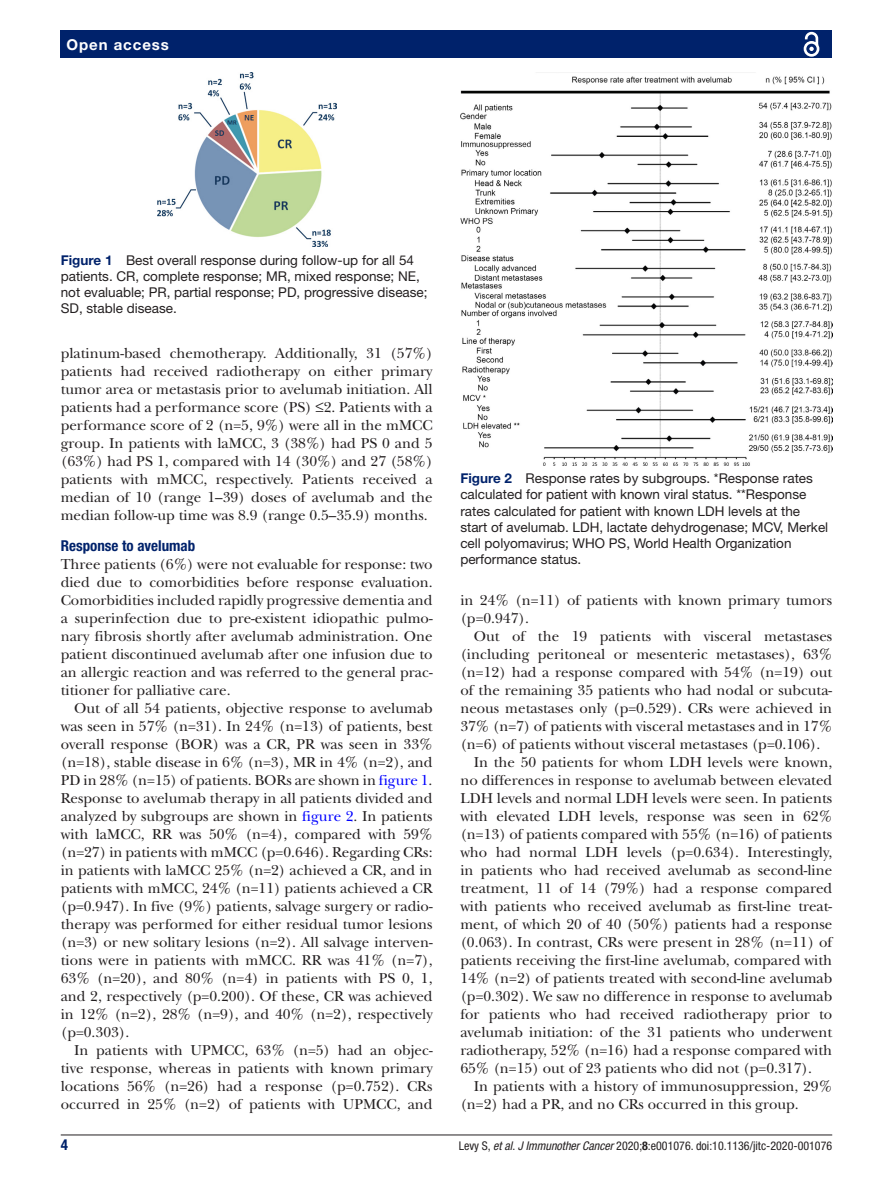
<style>
.page{position:relative;width:893px;height:1191px;background:#fff}
.page>*{position:absolute;margin:0;border:0;box-sizing:border-box;transform-origin:0 0}
.t1{font:15px/18px "New Baskerville";color:#231f20;text-align:justify}
.t2{font:700 condensed 15px "Helvetica Neue LT Std";color:#00226b}
.t3{font:700 15px "Helvetica Neue LT Std";letter-spacing:.065em;color:#fff}
.t4{font:13.5px/16.2px "Helvetica Neue LT Std";color:#231f20}
.t5{font:condensed 12px "Helvetica Neue LT Std";color:#231f20}
.s1{font-weight:700;color:#00226b}
.s2{color:#00f}
.s3{font-style:italic}
.s4{font-weight:700}
</style>
<div class="page">
<hr style="left:61px;top:1134px;width:771px;height:1px;background:#231f20">
<div style="left:61px;top:31px;width:771px;height:27px;background:#00226b"></div>
<svg style="left:803px;top:31px;width:17px;height:26px"></svg>
<img style="left:157px;top:73px;width:179px;height:174px">
<img style="left:460px;top:76px;width:372px;height:389px">
<p class="t3" style="left:66px;top:35px;width:104px">Open access</p>
<p class="t4" style="left:61px;top:251px;width:368px"><span class="s1">Figure 1</span> Best overall response during follow-up for all 54 patients. CR, complete response; MR, mixed response; NE, not evaluable; PR, partial response; PD, progressive disease; SD, stable disease.</p>
<p class="t1" style="left:61px;top:344px;width:373px">platinum-based chemotherapy. Additionally, 31 (57%) patients had received radiotherapy on either primary tumor area or metastasis prior to avelumab initiation. All patients had a performance score (PS) ≤2. Patients with a performance score of 2 (n=5, 9%) were all in the mMCC group. In patients with laMCC, 3 (38%) had PS 0 and 5 (63%) had PS 1, compared with 14 (30%) and 27 (58%) patients with mMCC, respectively. Patients received a median of 10 (range 1–39) doses of avelumab and the median follow-up time was 8.9 (range 0.5–35.9) months.</p>
<p class="t2" style="left:61px;top:537px;width:136px">Response to avelumab</p>
<p class="t1" style="left:61px;top:555px;width:373px">Three patients (6%) were not evaluable for response: two died due to comorbidities before response evaluation.<br>Comorbidities included rapidly progressive dementia and a superinfection due to pre-existent idiopathic pulmo&shy;nary fibrosis shortly after avelumab administration. One patient discontinued avelumab after one infusion due to an allergic reaction and was referred to the general prac&shy;titioner for palliative care.</p>
<p class="t1" style="left:61px;top:699px;width:373px;text-indent:14px">Out of all 54 patients, objective response to avelumab was seen in 57% (n=31). In 24% (n=13) of patients, best overall response (BOR) was a CR, PR was seen in 33% (n=18), stable disease in 6% (n=3), MR in 4% (n=2), and PD in 28% (n=15) of patients. BORs are shown in <span class="s2">figure 1</span>.<br>Response to avelumab therapy in all patients divided and analyzed by subgroups are shown in <span class="s2">figure 2</span>. In patients with laMCC, RR was 50% (n=4), compared with 59% (n=27) in patients with mMCC (p=0.646). Regarding CRs: in patients with laMCC 25% (n=2) achieved a CR, and in patients with mMCC, 24% (n=11) patients achieved a CR (p=0.947). In five (9%) patients, salvage surgery or radio&shy;therapy was performed for either residual tumor lesions (n=3) or new solitary lesions (n=2). All salvage interven&shy;tions were in patients with mMCC. RR was 41% (n=7), 63% (n=20), and 80% (n=4) in patients with PS 0, 1, and 2, respectively (p=0.200). Of these, CR was achieved in 12% (n=2), 28% (n=9), and 40% (n=2), respectively (p=0.303).</p>
<p class="t1" style="left:61px;top:1041px;width:373px;text-indent:14px">In patients with UPMCC, 63% (n=5) had an objec&shy;tive response, whereas in patients with known primary locations 56% (n=26) had a response (p=0.752). CRs occurred in 25% (n=2) of patients with UPMCC, and</p>
<p class="t4" style="left:460px;top:470px;width:369px"><span class="s1">Figure 2</span> Response rates by subgroups. *Response rates calculated for patient with known viral status. **Response rates calculated for patient with known LDH levels at the start of avelumab. LDH, lactate dehydrogenase; MCV, Merkel cell polyomavirus; WHO PS, World Health Organization performance status.</p>
<p class="t1" style="left:460px;top:591px;width:373px">in 24% (n=11) of patients with known primary tumors (p=0.947).</p>
<p class="t1" style="left:474px;top:627px;width:360px">Out of the 19 patients with visceral metastases</p>
<p class="t1" style="left:460px;top:645px;width:373px">(including peritoneal or mesenteric metastases), 63%</p>
<p class="t1" style="left:460px;top:663px;width:373px">(n=12) had a response compared with 54% (n=19) out</p>
<p class="t1" style="left:460px;top:681px;width:373px">of the remaining 35 patients who had nodal or subcuta-</p>
<p class="t1" style="left:460px;top:699px;width:373px">neous metastases only (p=0.529). CRs were achieved in</p>
<p class="t1" style="left:460px;top:717px;width:373px">37% (n=7) of patients with visceral metastases and in 17%</p>
<p class="t1" style="left:460px;top:735px;width:361px">(n=6) of patients without visceral metastases (p=0.106).</p>
<p class="t1" style="left:474px;top:753px;width:360px">In the 50 patients for whom LDH levels were known,</p>
<p class="t1" style="left:460px;top:771px;width:373px">no differences in response to avelumab between elevated</p>
<p class="t1" style="left:460px;top:789px;width:373px">LDH levels and normal LDH levels were seen. In patients</p>
<p class="t1" style="left:460px;top:807px;width:373px">with elevated LDH levels, response was seen in 62%</p>
<p class="t1" style="left:460px;top:825px;width:373px">(n=13) of patients compared with 55% (n=16) of patients</p>
<p class="t1" style="left:460px;top:843px;width:373px">who had normal LDH levels (p=0.634). Interestingly,</p>
<p class="t1" style="left:460px;top:861px;width:373px">in patients who had received avelumab as second-line</p>
<p class="t1" style="left:460px;top:879px;width:373px">treatment, 11 of 14 (79%) had a response compared</p>
<p class="t1" style="left:460px;top:897px;width:373px">with patients who received avelumab as first-line treat-</p>
<p class="t1" style="left:460px;top:915px;width:373px">ment, of which 20 of 40 (50%) patients had a response</p>
<p class="t1" style="left:460px;top:933px;width:373px">(0.063). In contrast, CRs were present in 28% (n=11) of</p>
<p class="t1" style="left:460px;top:951px;width:373px">patients receiving the first-line avelumab, compared with</p>
<p class="t1" style="left:460px;top:969px;width:373px">14% (n=2) of patients treated with second-line avelumab</p>
<p class="t1" style="left:460px;top:987px;width:373px">(p=0.302). We saw no difference in response to avelumab</p>
<p class="t1" style="left:460px;top:1005px;width:373px">for patients who had received radiotherapy prior to</p>
<p class="t1" style="left:460px;top:1023px;width:373px">avelumab initiation: of the 31 patients who underwent</p>
<p class="t1" style="left:460px;top:1041px;width:373px">radiotherapy, 52% (n=16) had a response compared with</p>
<p class="t1" style="left:460px;top:1059px;width:353px">65% (n=15) out of 23 patients who did not (p=0.317).</p>
<p class="t1" style="left:474px;top:1077px;width:360px">In patients with a history of immunosuppression, 29%</p>
<p class="t1" style="left:460px;top:1095px;width:340px">(n=2) had a PR, and no CRs occurred in this group.</p>
<p class="t2" style="left:61px;top:1135px;width:9px">4</p>
<p class="t5" style="left:459px;top:1138px;width:375px">Levy S, <span class="s3">et al</span>. <span class="s3">J Immunother Cancer</span> 2020;<span class="s4">8</span>:e001076. doi:10.1136/jitc-2020-001076</p>
</div>
